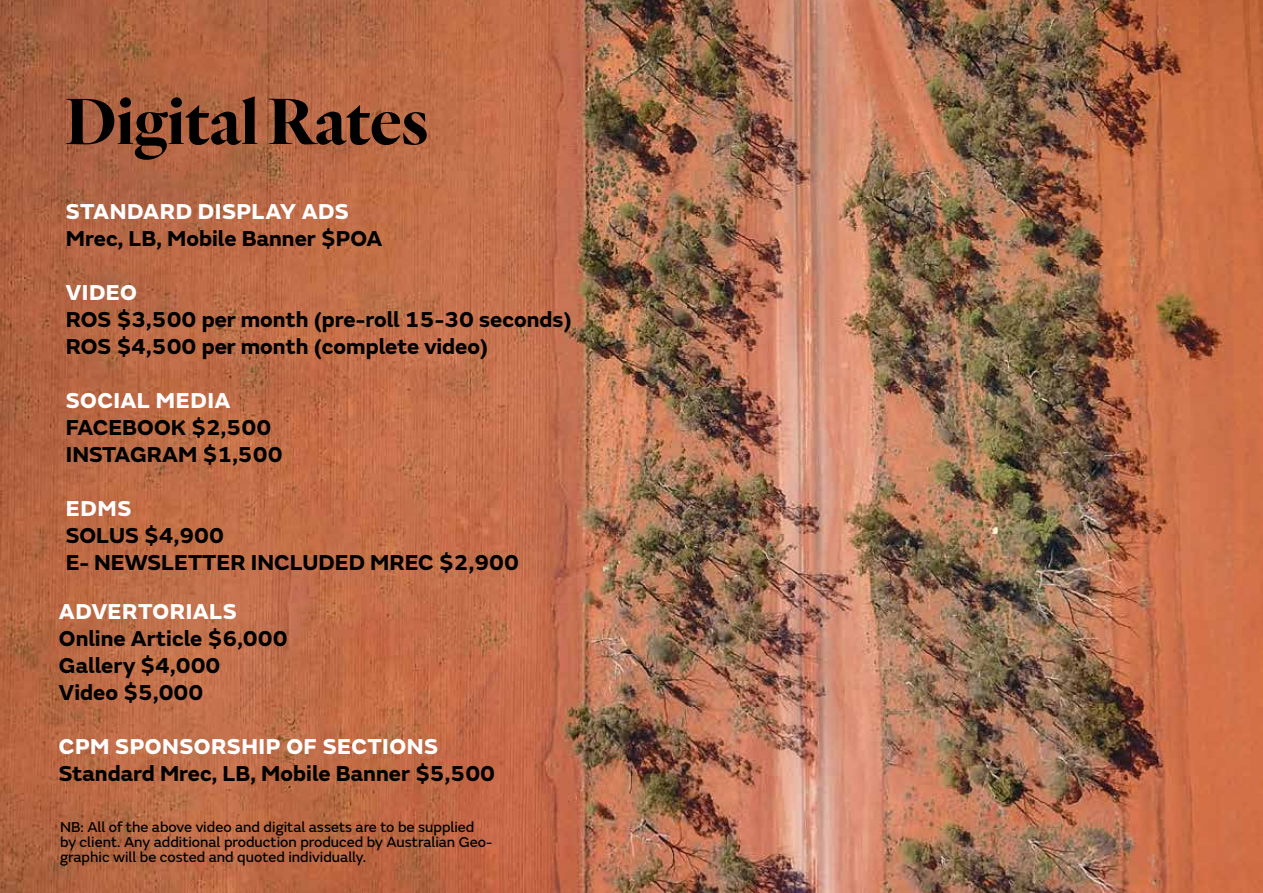
<style>
.page{position:relative;width:1263px;height:893px;background:#fff}
.page>*{position:absolute;margin:0;border:0;box-sizing:border-box;transform-origin:0 0}
.t1{font:700 67.5px "Quarto";color:#000}
.t2{font:700 22.5px/27px "FS Emeric";color:#000}
.t3{font:800 22.5px "FS Emeric";letter-spacing:.015em;color:#fff}
.t4{font:15px/15px "FS Emeric Core";color:#000}
</style>
<div class="page">
<img style="left:0;top:0;width:1263px;height:893px">
<h1 class="t1" style="left:65px;top:76px;width:365px">Digital Rates</h1>
<p class="t3" style="left:66px;top:193px;width:284px">STANDARD DISPLAY ADS</p>
<p class="t2" style="left:66px;top:223px;width:318px">Mrec, LB, Mobile Banner $POA</p>
<p class="t3" style="left:66px;top:274px;width:73px">VIDEO</p>
<p class="t2" style="left:66px;top:304px;width:508px">ROS $3,500 per month (pre-roll 15-30 seconds)<br>ROS $4,500 per month (complete video)</p>
<p class="t3" style="left:66px;top:382px;width:166px">SOCIAL MEDIA</p>
<p class="t2" style="left:66px;top:412px;width:218px">FACEBOOK $2,500<br>INSTAGRAM $1,500</p>
<p class="t3" style="left:66px;top:490px;width:67px">EDMS</p>
<p class="t2" style="left:66px;top:520px;width:455px">SOLUS $4,900<br>E- NEWSLETTER INCLUDED MREC $2,900</p>
<p class="t3" style="left:59px;top:593px;width:179px">ADVERTORIALS</p>
<p class="t2" style="left:59px;top:623px;width:230px">Online Article $6,000<br>Gallery $4,000<br>Video $5,000</p>
<p class="t3" style="left:59px;top:728px;width:380px">CPM SPONSORSHIP OF SECTIONS</p>
<p class="t2" style="left:59px;top:758px;width:438px">Standard Mrec, LB, Mobile Banner $5,500</p>
<p class="t4" style="left:60px;top:819px;width:434px">NB: All of the above video and digital assets are to be supplied by client. Any additional production produced by Australian Geo&shy;graphic will be costed and quoted individually.</p>
</div>
